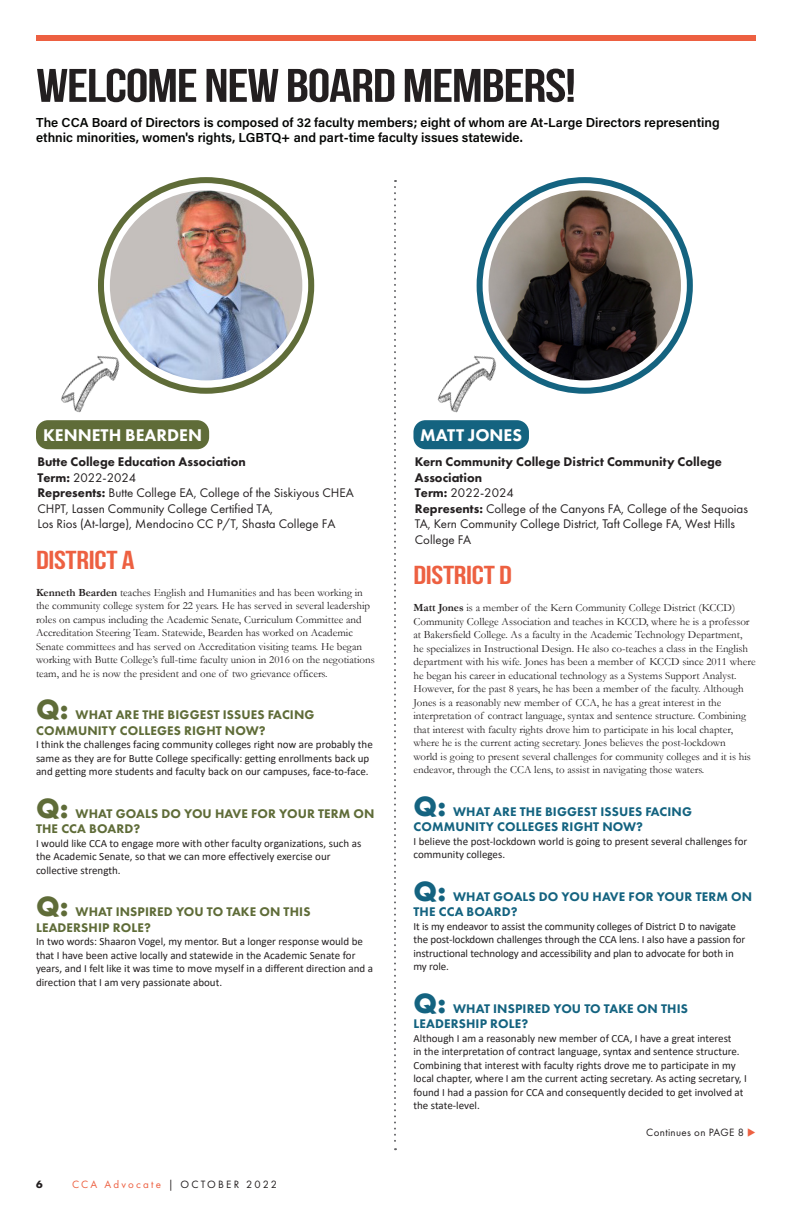
<style>
.page{position:relative;width:792px;height:1224px;background:#fff}
.page>*{position:absolute;margin:0;border:0;box-sizing:border-box;transform-origin:0 0}
.t1{font:47px "Bebas Neue";letter-spacing:-.02em;color:#231f20;scale:1.21 1}
.t2{font:700 29px "Futura PT";color:#5f6c38}
.t3{font:700 29px "Futura PT";color:#146380}
.t4{font:26px "Bebas Neue";letter-spacing:-.01em;color:#ed6041;scale:1.21 1}
.t5{font:800 17.6px "Futura PT";color:#fff}
.t6{font:13px/15.5px "Futura PT";color:#231f20}
.t7{font:600 13px/15.5px "Acumin Pro";color:#040503}
.t8{font:800 13px/15.5px "Futura PT";letter-spacing:.01em;color:#5f6c38}
.t9{font:800 13px/15.5px "Futura PT";letter-spacing:.01em;color:#146380}
.t10{font:800 13px/15.5px "Futura PT";color:#231f20}
.t11{font:11px/13.5px "Garamond";color:#231f20}
.t12{font:11px/13.5px "Calibri";color:#231f20}
.t13{font:11px "Futura PT";letter-spacing:.185em;color:#231f20}
.t14{font:11px "Futura PT";letter-spacing:.03em;color:#231f20}
.t15{font:700 11px "Futura PT";color:#231f20}
.s1{font-weight:800}
.s2{font-weight:700}
.s3{color:#ed6041}
</style>
<div class="page">
<div style="left:36px;top:35px;width:720px;height:5px;background:#ed6041"></div>
<div style="left:36px;top:420px;width:173px;height:29px;background:#5f6c38;border-radius:12px"></div>
<img style="left:110px;top:190px;width:192px;height:190px">
<div style="left:98px;top:177px;width:216px;height:217px;border:6px solid #5f6c38;border-radius:50%"></div>
<div style="left:413px;top:420px;width:116px;height:29px;background:#146380;border-radius:12px"></div>
<img style="left:489px;top:190px;width:192px;height:190px">
<div style="left:477px;top:177px;width:216px;height:217px;border:6px solid #146380;border-radius:50%"></div>
<svg style="left:394px;top:180px;width:2px;height:970px"></svg>
<img style="left:48px;top:337px;width:95px;height:84px">
<img style="left:425px;top:337px;width:95px;height:84px">
<p class="t1" style="left:36px;top:60px;width:448px">WELCOME NEW BOARD MEMBERS!</p>
<p class="t7" style="left:36px;top:114px;width:685px">The CCA Board of Directors is composed of 32 faculty members; eight of whom are At-Large Directors representing ethnic minorities, women's rights, LGBTQ+ and part-time faculty issues statewide.</p>
<h3 class="t5" style="left:43px;top:425px;width:160px">KENNETH BEARDEN</h3>
<p class="t10" style="left:37px;top:454px;width:210px">Butte College Education Association</p>
<p class="t6" style="left:37px;top:469px;width:100px"><span class="s1">Term:</span> 2022-2024</p>
<p class="t6" style="left:37px;top:485px;width:318px"><span class="s1">Represents:</span> Butte College EA, College of the Siskiyous CHEA<br>CHPT, Lassen Community College Certified TA,</p>
<p class="t6" style="left:37px;top:516px;width:300px">Los Rios (At-large), Mendocino CC P/T, Shasta College FA</p>
<p class="t4" style="left:36px;top:545px;width:83px">DISTRICT A</p>
<p class="t11" style="left:36px;top:585px;width:340px"><span class="s2">Kenneth Bearden</span> teaches English and Humanities and has been working in the community college system for 22 years. He has served in several leadership roles on campus including the Academic Senate, Curriculum Committee and Accreditation Steering Team. Statewide, Bearden has worked on Academic Senate committees and has served on Accreditation visiting teams. He began working with Butte College’s full-time faculty union in 2016 on the negotiations team, and he is now the president and one of two grievance officers.</p>
<p class="t2" style="left:36px;top:691px;width:34px">Q:</p>
<p class="t8" style="left:36px;top:707px;width:280px;text-indent:39px">WHAT ARE THE BIGGEST ISSUES FACING<br>COMMUNITY COLLEGES RIGHT NOW?</p>
<p class="t12" style="left:36px;top:737px;width:338px">I think the challenges facing community colleges right now are probably the same as they are for Butte College specifically: getting enrollments back up and getting more students and faculty back on our campuses, face-to-face.</p>
<p class="t2" style="left:36px;top:789px;width:34px">Q:</p>
<p class="t8" style="left:36px;top:805px;width:340px;text-indent:39px">WHAT GOALS DO YOU HAVE FOR YOUR TERM ON<br>THE CCA BOARD?</p>
<p class="t12" style="left:36px;top:836px;width:327px">I would like CCA to engage more with other faculty organizations, such as the Academic Senate, so that we can more effectively exercise our</p>
<p class="t12" style="left:36px;top:863px;width:86px">collective strength.</p>
<p class="t2" style="left:36px;top:888px;width:34px">Q:</p>
<p class="t8" style="left:36px;top:904px;width:276px;text-indent:39px">WHAT INSPIRED YOU TO TAKE ON THIS<br>LEADERSHIP ROLE?</p>
<p class="t12" style="left:36px;top:934px;width:339px">In two words: Shaaron Vogel, my mentor. But a longer response would be that I have been active locally and statewide in the Academic Senate for years, and I felt like it was time to move myself in a different direction and a direction that I am very passionate about.</p>
<p class="t15" style="left:36px;top:1177px;width:8px">6</p>
<p class="t13" style="left:72px;top:1178px;width:207px"><span class="s3">CCA Advocate</span> | OCTOBER 2022</p>
<h3 class="t5" style="left:420px;top:425px;width:103px">MATT JONES</h3>
<p class="t10" style="left:415px;top:454px;width:309px">Kern Community College District Community College<br>Association</p>
<p class="t6" style="left:415px;top:485px;width:100px"><span class="s1">Term:</span> 2022-2024</p>
<p class="t6" style="left:415px;top:500px;width:335px"><span class="s1">Represents:</span> College of the Canyons FA, College of the Sequoias<br>TA, Kern Community College District, Taft College FA, West Hills<br>College FA</p>
<p class="t4" style="left:413px;top:561px;width:83px">DISTRICT D</p>
<p class="t11" style="left:413px;top:601px;width:344px"><span class="s2">Matt Jones</span> is a member of the Kern Community College District (KCCD)<br>Community College Association and teaches in KCCD, where he is a professor at Bakersfield College. As a faculty in the Academic Technology Department,<br>he specializes in Instructional Design. He also co-teaches a class in the English department with his wife. Jones has been a member of KCCD since 2011 where he began his career in educational technology as a Systems Support Analyst.<br>However, for the past 8 years, he has been a member of the faculty. Although Jones is a reasonably new member of CCA, he has a great interest in the interpretation of contract language, syntax and sentence structure. Combining that interest with faculty rights drove him to participate in his local chapter, where he is the current acting secretary. Jones believes the post-lockdown<br>world is going to present several challenges for community colleges and it is his endeavor, through the CCA lens, to assist in navigating those waters.</p>
<p class="t3" style="left:414px;top:787px;width:34px">Q:</p>
<p class="t9" style="left:414px;top:803px;width:280px;text-indent:39px">WHAT ARE THE BIGGEST ISSUES FACING<br>COMMUNITY COLLEGES RIGHT NOW?</p>
<p class="t12" style="left:413px;top:834px;width:335px">I believe the post-lockdown world is going to present several challenges for community colleges.</p>
<p class="t3" style="left:414px;top:872px;width:34px">Q:</p>
<p class="t9" style="left:414px;top:888px;width:340px;text-indent:39px">WHAT GOALS DO YOU HAVE FOR YOUR TERM ON<br>THE CCA BOARD?</p>
<p class="t12" style="left:413px;top:919px;width:333px">It is my endeavor to assist the community colleges of District D to navigate the post-lockdown challenges through the CCA lens. I also have a passion for instructional technology and accessibility and plan to advocate for both in my role.</p>
<p class="t3" style="left:414px;top:984px;width:34px">Q:</p>
<p class="t9" style="left:414px;top:1000px;width:276px;text-indent:39px">WHAT INSPIRED YOU TO TAKE ON THIS<br>LEADERSHIP ROLE?</p>
<p class="t12" style="left:413px;top:1031px;width:335px">Although I am a reasonably new member of CCA, I have a great interest<br>in the interpretation of contract language, syntax and sentence structure.<br>Combining that interest with faculty rights drove me to participate in my local chapter, where I am the current acting secretary. As acting secretary, I found I had a passion for CCA and consequently decided to get involved at the state-level.</p>
<p class="t14" style="left:646px;top:1125px;width:111px">Continues on PAGE 8 <span class="s3">◆</span></p>
</div>
